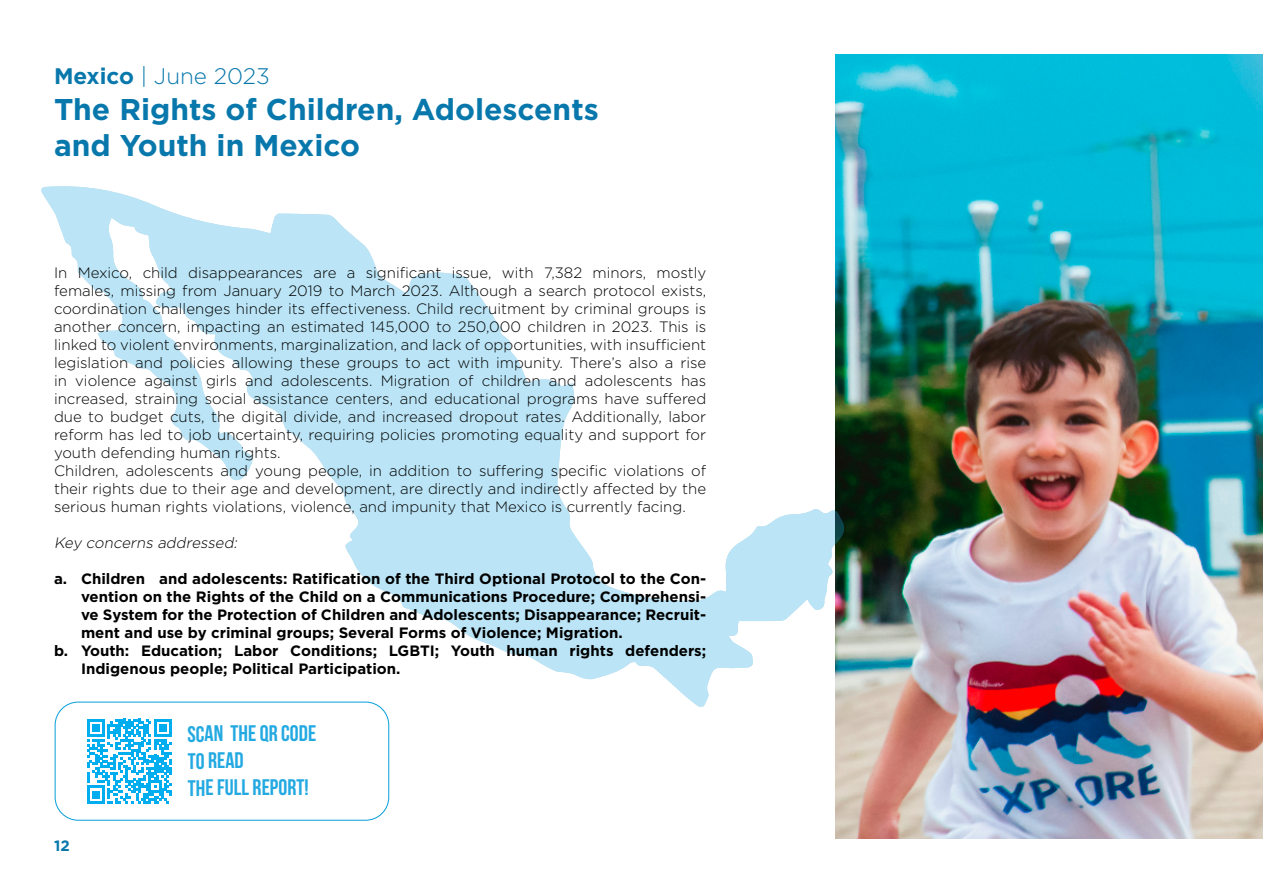
<style>
.page{position:relative;width:1263px;height:893px;background:#fff}
.page>*{position:absolute;margin:0;border:0;box-sizing:border-box;transform-origin:0 0}
.t1{font:700 30px/36px "Gotham";color:#0878ac}
.t2{font:700 22.5px/27px "Bebas Neue";letter-spacing:-.005em;color:#23a9e1}
.t3{font:300 22.5px "Gotham";color:#0878ac}
.t4{font:300 15px/18px "Gotham";color:#000}
.t5{font:700 15px "Gotham";color:#000}
.t6{font:italic 300 15px "Gotham";color:#000}
.t7{font:700 15px "Gotham";color:#0878ac}
.s1{font-weight:700}
</style>
<div class="page">
<img style="left:836px;top:54px;width:427px;height:785px">
<svg style="left:41px;top:184px;width:806px;height:523px"></svg>
<div style="left:55px;top:702px;width:334px;height:119px;border:1px solid #069eda;border-radius:23px"></div>
<svg style="left:87px;top:719px;width:85px;height:84px"></svg>
<h2 class="t3" style="left:54px;top:62px;width:217px"><span class="s1">Mexico</span> | June 2023</h2>
<h1 class="t1" style="left:54px;top:91px;width:546px">The Rights of Children, Adolescents and Youth in Mexico</h1>
<p class="t4" style="left:54px;top:263px;width:654px">In Mexico, child disappearances are a significant issue, with 7,382 minors, mostly females, missing from January 2019 to March 2023. Although a search protocol exists, coordination challenges hinder its effectiveness. Child recruitment by criminal groups is another concern, impacting an estimated 145,000 to 250,000 children in 2023. This is linked to violent environments, marginalization, and lack of opportunities, with insufficient legislation and policies allowing these groups to act with impunity. There’s also a rise in violence against girls and adolescents. Migration of children and adolescents has increased, straining social assistance centers, and educational programs have suffered due to budget cuts, the digital divide, and increased dropout rates. Additionally, labor reform has led to job uncertainty, requiring policies promoting equality and support for youth defending human rights.<br>Children, adolescents and young people, in addition to suffering specific violations of their rights due to their age and development, are directly and indirectly affected by the serious human rights violations, violence, and impunity that Mexico is currently facing.</p>
<p class="t6" style="left:54px;top:533px;width:188px">Key concerns addressed:</p>
<p class="t5" style="left:54px;top:568px;width:654px">a. Children and adolescents: Ratification of the Third Optional Protocol to the Con-</p>
<p class="t5" style="left:81px;top:586px;width:627px">vention on the Rights of the Child on a Communications Procedure; Comprehensi-</p>
<p class="t5" style="left:81px;top:604px;width:627px">ve System for the Protection of Children and Adolescents; Disappearance; Recruit-</p>
<p class="t5" style="left:81px;top:622px;width:543px">ment and use by criminal groups; Several Forms of Violence; Migration.</p>
<p class="t5" style="left:54px;top:640px;width:654px">b. Youth: Education; Labor Conditions; LGBTI; Youth human rights defenders;</p>
<p class="t5" style="left:81px;top:658px;width:321px">Indigenous people; Political Participation.</p>
<p class="t7" style="left:54px;top:835px;width:17px">12</p>
<h2 class="t2" style="left:188px;top:720px;width:130px">SCAN THE QR CODE<br>TO READ<br>THE FULL REPORT!</h2>
</div>
